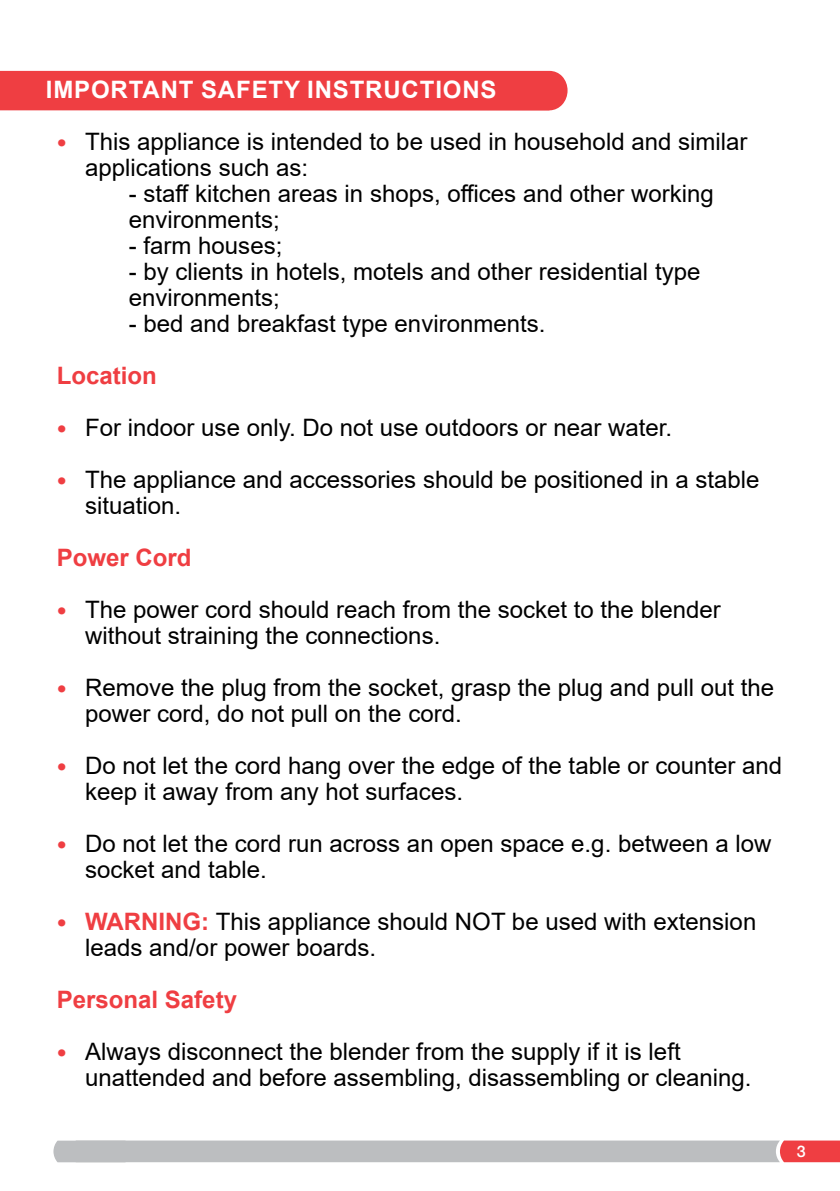
<style>
.page{position:relative;width:840px;height:1191px;background:#fff}
.page>*{position:absolute;margin:0;border:0;box-sizing:border-box;transform-origin:0 0}
.t1{font:24px/26px "Arial";color:#000}
.t2{font:700 24px "Arial";color:#ef3e42}
.t3{font:700 24px "Arial";letter-spacing:.035em;color:#fff}
.t4{font:500 16px "Helvetica Neue LT Std";color:#fff}
.s1{font-family:"Helvetica Neue LT Std";font-weight:700;font-size:20px;color:#ef3e42}
.s2{font-weight:700;color:#ef3e42}
</style>
<div class="page">
<svg style="left:53px;top:1140px;width:786px;height:22px;background:#c1b6b9"></svg>
<div style="left:0;top:71px;width:567px;height:40px;background:#ef3e42"></div>
<p class="t3" style="left:46px;top:73px;width:452px">IMPORTANT SAFETY INSTRUCTIONS</p>
<p class="t1" style="left:85px;top:128px;width:663px;text-indent:-28px"><span class="s1">•</span> This appliance is intended to be used in household and similar applications such as:</p>
<p class="t1" style="left:129px;top:180px;width:586px">- staff kitchen areas in shops, offices and other working environments;</p>
<p class="t1" style="left:129px;top:232px;width:155px">- farm houses;</p>
<p class="t1" style="left:129px;top:258px;width:572px">- by clients in hotels, motels and other residential type environments;</p>
<p class="t1" style="left:129px;top:310px;width:418px">- bed and breakfast type environments.</p>
<p class="t2" style="left:57px;top:359px;width:102px">Location</p>
<p class="t1" style="left:57px;top:414px;width:616px"><span class="s1">•</span> For indoor use only. Do not use outdoors or near water.</p>
<p class="t1" style="left:85px;top:466px;width:675px;text-indent:-28px"><span class="s1">•</span> The appliance and accessories should be positioned in a stable situation.</p>
<p class="t2" style="left:57px;top:541px;width:136px">Power Cord</p>
<p class="t1" style="left:85px;top:596px;width:636px;text-indent:-28px"><span class="s1">•</span> The power cord should reach from the socket to the blender without straining the connections.</p>
<p class="t1" style="left:85px;top:674px;width:690px;text-indent:-28px"><span class="s1">•</span> Remove the plug from the socket, grasp the plug and pull out the power cord, do not pull on the cord.</p>
<p class="t1" style="left:85px;top:752px;width:698px;text-indent:-28px"><span class="s1">•</span> Do not let the cord hang over the edge of the table or counter and keep it away from any hot surfaces.</p>
<p class="t1" style="left:85px;top:830px;width:687px;text-indent:-28px"><span class="s1">•</span> Do not let the cord run across an open space e.g. between a low socket and table.</p>
<p class="t1" style="left:85px;top:908px;width:672px;text-indent:-28px"><span class="s1">•</span> <span class="s2">WARNING:</span> This appliance should NOT be used with extension leads and/or power boards.</p>
<p class="t2" style="left:57px;top:983px;width:182px">Personal Safety</p>
<p class="t1" style="left:85px;top:1038px;width:667px;text-indent:-28px"><span class="s1">•</span> Always disconnect the blender from the supply if it is left unattended and before assembling, disassembling or cleaning.</p>
<p class="t4" style="left:796px;top:1141px;width:10px">3</p>
</div>
